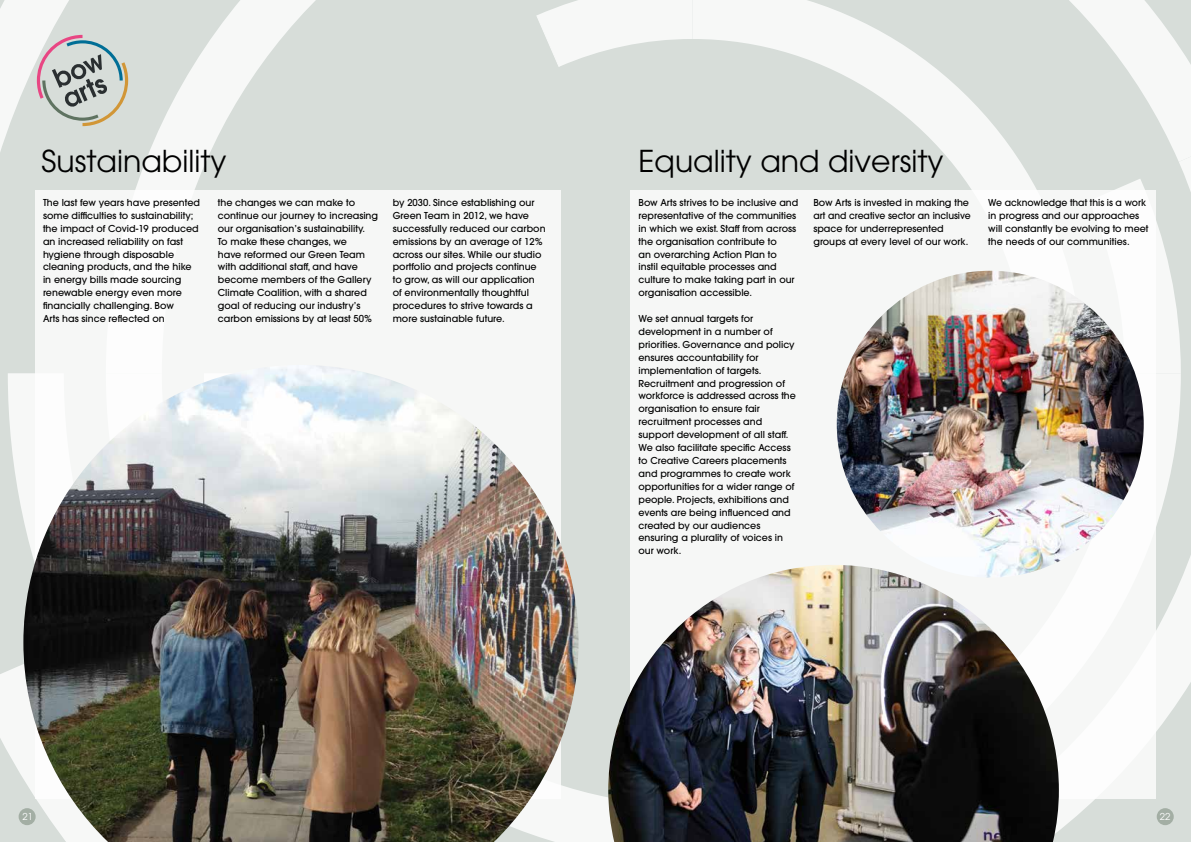
<style>
.page{position:relative;width:1191px;height:842px;background:#d7ddd9}
.page>*{position:absolute;margin:0;border:0;box-sizing:border-box;transform-origin:0 0}
.t1{font:30px "ITC Avant Garde Pro";color:#000}
.t2{font:500 9.5px/12.9px "ITC Avant Garde Pro";color:#000}
.t3{font:9.5px "ITC Avant Garde Pro";color:#fff}
</style>
<div class="page">
<svg style="left:952px;top:162px;width:85px;height:28px;fill:#f7f8f7"></svg>
<svg style="left:537px;top:0;width:155px;height:67px"></svg>
<svg style="left:1115px;top:162px;width:76px;height:211px"></svg>
<svg style="left:914px;top:123px;width:277px;height:39px"></svg>
<svg style="left:8px;top:373px;width:15px;height:142px"></svg>
<svg style="left:692px;top:0;width:499px;height:123px"></svg>
<svg style="left:0;top:664px;width:608px;height:178px"></svg>
<svg style="left:1059px;top:373px;width:132px;height:457px"></svg>
<svg style="left:0;top:0;width:316px;height:190px"></svg>
<div style="left:630px;top:190px;width:525px;height:608px;background:#f6f7f6"></div>
<div style="left:35px;top:190px;width:526px;height:608px;background:#f6f7f6"></div>
<img style="left:608px;top:565px;width:451px;height:277px">
<img style="left:23px;top:366px;width:555px;height:476px">
<div style="left:19px;top:808px;width:17px;height:17px;background:#a3aea4;border-radius:50%"></div>
<div style="left:1156px;top:808px;width:17px;height:17px;background:#a3aea4;border-radius:50%"></div>
<img style="left:836px;top:271px;width:307px;height:307px;border-radius:153px">
<svg style="left:37px;top:35px;width:91px;height:91px"></svg>
<h1 class="t1" style="left:42px;top:143px;width:186px">Sustainability</h1>
<h1 class="t1" style="left:638px;top:142px;width:307px">Equality and diversity</h1>
<p class="t2" style="left:43px;top:196px;width:159px">The last few years have presented some difficulties to sustainability; the impact of Covid-19 produced an increased reliability on fast hygiene through disposable cleaning products, and the hike in energy bills made sourcing renewable energy even more financially challenging. Bow<br>Arts has since reflected on</p>
<p class="t2" style="left:218px;top:196px;width:162px">the changes we can make to continue our journey to increasing our organisation’s sustainability.<br>To make these changes, we<br>have reformed our Green Team with additional staff, and have become members of the Gallery<br>Climate Coalition, with a shared goal of reducing our industry’s carbon emissions by at least 50%</p>
<p class="t2" style="left:393px;top:196px;width:154px">by 2030. Since establishing our<br>Green Team in 2012, we have successfully reduced our carbon emissions by an average of 12% across our sites. While our studio portfolio and projects continue to grow, as will our application of environmentally thoughtful procedures to strive towards a more sustainable future.</p>
<p class="t2" style="left:638px;top:196px;width:161px">Bow Arts strives to be inclusive and representative of the communities in which we exist. Staff from across the organisation contribute to<br>an overarching Action Plan to instil equitable processes and culture to make taking part in our organisation accessible.</p>
<p class="t2" style="left:638px;top:312px;width:159px">We set annual targets for development in a number of priorities. Governance and policy ensures accountability for implementation of targets.<br>Recruitment and progression of workforce is addressed across the organisation to ensure fair recruitment processes and support development of all staff.<br>We also facilitate specific Access to Creative Careers placements and programmes to create work opportunities for a wider range of people. Projects, exhibitions and events are being influenced and created by our audiences ensuring a plurality of voices in our work.</p>
<p class="t2" style="left:813px;top:196px;width:159px">Bow Arts is invested in making the art and creative sector an inclusive space for underrepresented groups at every level of our work.</p>
<p class="t2" style="left:988px;top:196px;width:162px">We acknowledge that this is a work in progress and our approaches will constantly be evolving to meet the needs of our communities.</p>
<p class="t3" style="left:23px;top:811px;width:12px">21</p>
<p class="t3" style="left:1160px;top:811px;width:12px">22</p>
</div>
